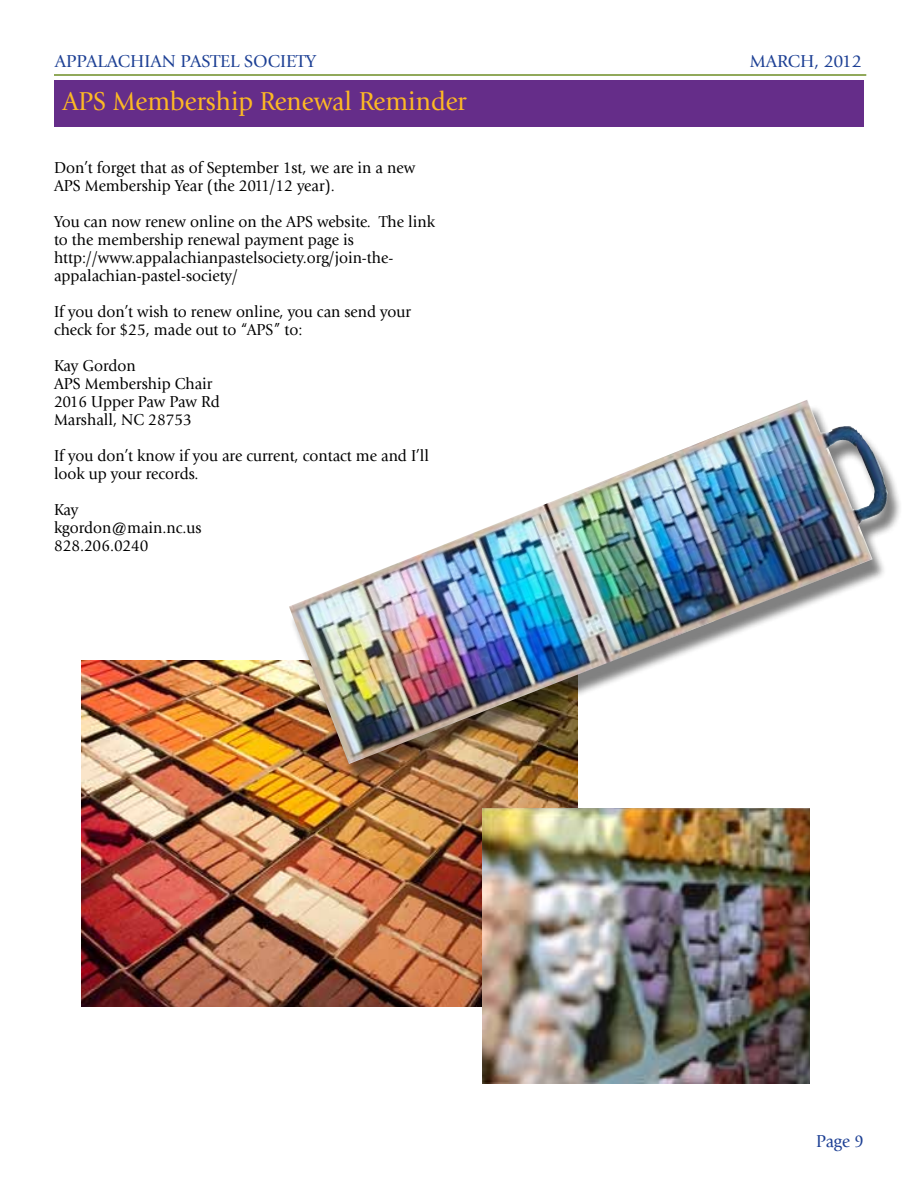
<style>
.page{position:relative;width:918px;height:1188px;background:#fff}
.page>*{position:absolute;margin:0;border:0;box-sizing:border-box;transform-origin:0 0}
.t1{font:27px "Giovanni";color:#fdb924;scale:.95 1}
.t2{font:18px "Giovanni";color:#1c3f94}
.t3{font:18px "Giovanni";color:#1c3f94;scale:.95 1}
.t4{font:16.5px/18px "Giovanni";color:#000;scale:.95 1}
</style>
<div class="page">
<img style="left:81px;top:660px;width:497px;height:347px">
<div style="left:54px;top:80px;width:810px;height:47px;background:#652d89"></div>
<hr style="left:54px;top:74px;width:812px;height:2px;background:#6d8d24">
<div style="left:289px;top:405px;width:614px;height:379px;background:#000;opacity:.5"></div>
<img style="left:289px;top:400px;width:600px;height:364px">
<img style="left:483px;top:808px;width:327px;height:276px">
<p class="t2" style="left:55px;top:51px;width:263px">APPALACHIAN PASTEL SOCIETY</p>
<p class="t2" style="left:750px;top:51px;width:114px">MARCH, 2012</p>
<h1 class="t1" style="left:62px;top:86px;width:427px">APS Membership Renewal Reminder</h1>
<p class="t4" style="left:54px;top:159px;width:382px">Don’t forget that as of September 1st, we are in a new<br>APS Membership Year (the 2011/12 year).</p>
<p class="t4" style="left:54px;top:213px;width:402px">You can now renew online on the APS website. The link to the membership renewal payment page is http://www.appalachianpastelsociety.org/join-the&shy;appalachian-pastel-society/</p>
<p class="t4" style="left:54px;top:303px;width:377px">If you don’t wish to renew online, you can send your check for $25, made out to “APS” to:</p>
<p class="t4" style="left:54px;top:357px;width:176px">Kay Gordon<br>APS Membership Chair<br>2016 Upper Paw Paw Rd<br>Marshall, NC 28753</p>
<p class="t4" style="left:54px;top:447px;width:396px">If you don’t know if you are current, contact me and I’ll look up your records.</p>
<p class="t4" style="left:54px;top:501px;width:157px">Kay kgordon@main.nc.us<br>828.206.0240</p>
<p class="t3" style="left:816px;top:1131px;width:52px">Page 9</p>
</div>
